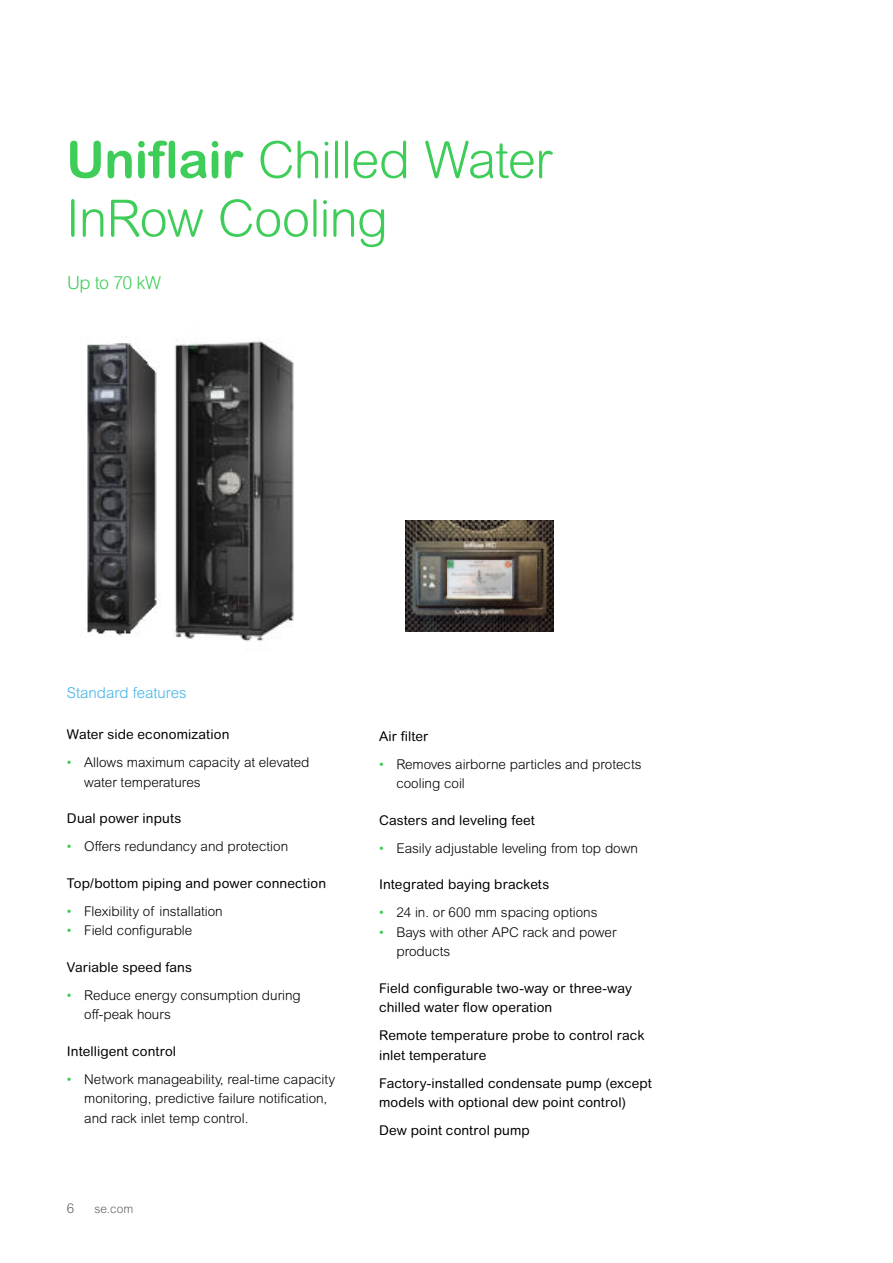
<style>
.page{position:relative;width:893px;height:1263px;background:#fff}
.page>*{position:absolute;margin:0;border:0;box-sizing:border-box;transform-origin:0 0}
.t1{font:300 51px/58.5px "Arial Rounded MT Pro";letter-spacing:-.02em;color:#3dcd58}
.t2{font:300 18px "Arial Rounded MT Pro";letter-spacing:-.03em;color:#3dcd58}
.t3{font:300 15px "Arial MT Std";color:#42b4e6}
.t4{font:300 13.5px/19.5px "Arial Rounded MT Pro";color:#000}
.t5{font:13.5px/19.5px "Arial Rounded MT Pro";letter-spacing:.01em;color:#000}
.t6{font:300 13.5px "Arial Rounded MT Pro";color:#626469}
.t7{font:300 12px "Arial Rounded MT Pro";color:#626469}
.s1{font-weight:700}
.s2{color:#3dcd58}
</style>
<div class="page">
<img style="left:86px;top:336px;width:73px;height:300px">
<img style="left:405px;top:520px;width:149px;height:111px">
<img style="left:447px;top:561px;width:64px;height:36px">
<img style="left:174px;top:338px;width:120px;height:304px">
<h1 class="t1" style="left:66px;top:133px;width:488px"><span class="s1">Uniflair</span> Chilled Water<br>InRow Cooling</h1>
<h2 class="t2" style="left:67px;top:272px;width:96px">Up to 70 kW</h2>
<p class="t3" style="left:67px;top:685px;width:121px">Standard features</p>
<p class="t5" style="left:67px;top:725px;width:164px">Water side economization</p>
<p class="t4" style="left:84px;top:753px;width:227px;text-indent:-17px"><span class="s2">•</span> Allows maximum capacity at elevated water temperatures</p>
<p class="t5" style="left:67px;top:809px;width:116px">Dual power inputs</p>
<p class="t4" style="left:67px;top:837px;width:223px"><span class="s2">•</span> Offers redundancy and protection</p>
<p class="t5" style="left:67px;top:874px;width:261px">Top/bottom piping and power connection</p>
<p class="t4" style="left:67px;top:902px;width:157px"><span class="s2">•</span> Flexibility of installation</p>
<p class="t4" style="left:67px;top:921px;width:127px"><span class="s2">•</span> Field configurable</p>
<p class="t5" style="left:67px;top:958px;width:127px">Variable speed fans</p>
<p class="t4" style="left:84px;top:986px;width:218px;text-indent:-17px"><span class="s2">•</span> Reduce energy consumption during off-peak hours</p>
<p class="t5" style="left:67px;top:1042px;width:111px">Intelligent control</p>
<p class="t4" style="left:84px;top:1070px;width:252px;text-indent:-17px"><span class="s2">•</span> Network manageability, real-time capacity monitoring, predictive failure notification, and rack inlet temp control.</p>
<p class="t6" style="left:67px;top:1200px;width:9px">6</p>
<p class="t7" style="left:94px;top:1201px;width:40px">se.com</p>
<p class="t5" style="left:379px;top:726px;width:51px">Air filter</p>
<p class="t4" style="left:396px;top:755px;width:247px;text-indent:-17px"><span class="s2">•</span> Removes airborne particles and protects cooling coil</p>
<p class="t5" style="left:379px;top:810px;width:157px">Casters and leveling feet</p>
<p class="t4" style="left:379px;top:839px;width:260px"><span class="s2">•</span> Easily adjustable leveling from top down</p>
<p class="t5" style="left:379px;top:875px;width:172px">Integrated baying brackets</p>
<p class="t4" style="left:379px;top:903px;width:220px"><span class="s2">•</span> 24 in. or 600 mm spacing options</p>
<p class="t4" style="left:396px;top:923px;width:222px;text-indent:-17px"><span class="s2">•</span> Bays with other APC rack and power products</p>
<p class="t5" style="left:379px;top:978px;width:254px">Field configurable two-way or three-way chilled water flow operation</p>
<p class="t5" style="left:379px;top:1026px;width:267px">Remote temperature probe to control rack inlet temperature</p>
<p class="t5" style="left:379px;top:1073px;width:274px">Factory-installed condensate pump (except models with optional dew point control)</p>
<p class="t5" style="left:379px;top:1121px;width:152px">Dew point control pump</p>
</div>
